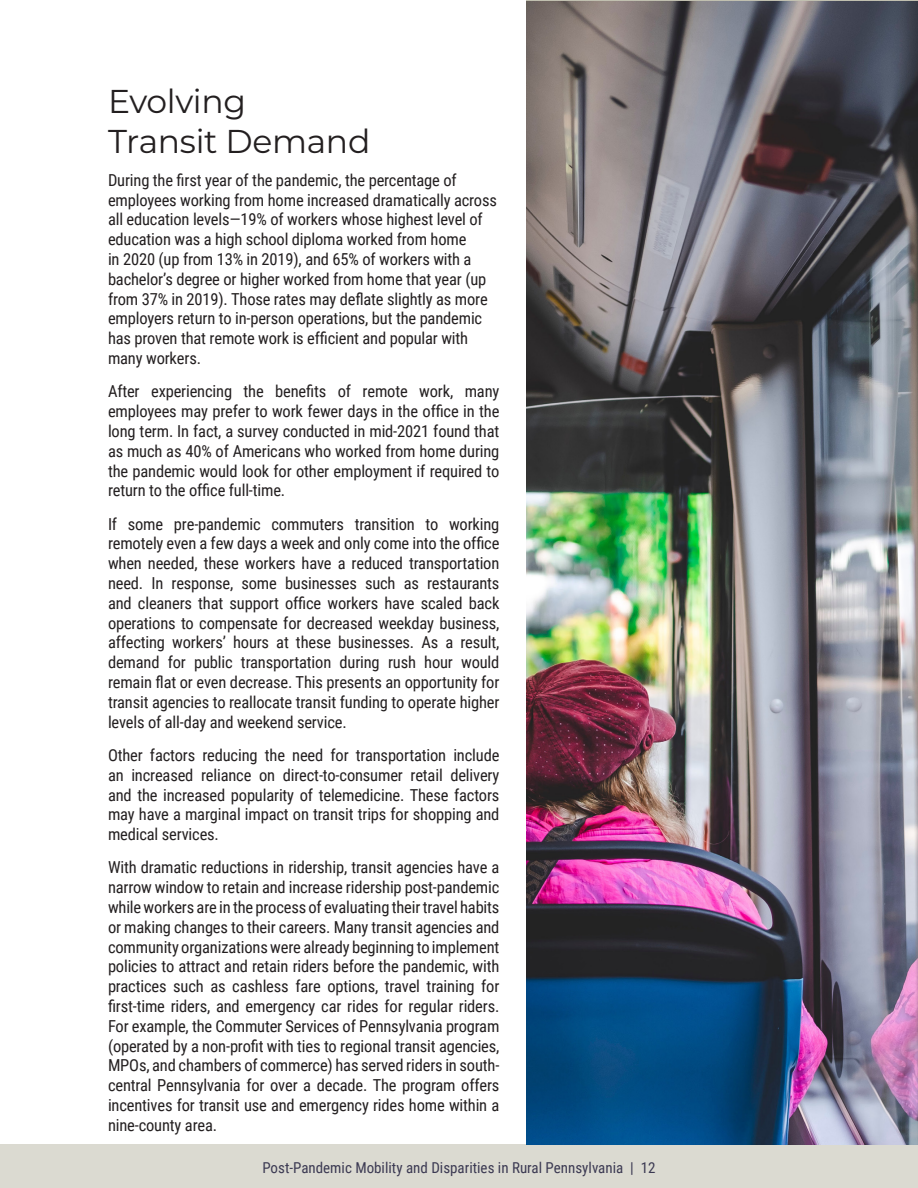
<style>
.page{position:relative;width:918px;height:1188px;background:#fff}
.page>*{position:absolute;margin:0;border:0;box-sizing:border-box;transform-origin:0 0}
.t1{font:33px/39.6px "Montserrat";letter-spacing:-.01em;color:#231f20}
.t2{font:16.5px/19.8px "Roboto Condensed";letter-spacing:-.01em;color:#231f20;text-align:justify}
.t3{font:15px "Roboto Condensed";color:#3b3952}
</style>
<div class="page">
<div style="left:0;top:1145px;width:918px;height:43px;background:#dbdad1"></div>
<img style="left:526px;top:1px;width:392px;height:1144px">
<h1 class="t1" style="left:108px;top:80px;width:264px">Evolving<br>Transit Demand</h1>
<p class="t2" style="left:108px;top:169px;width:390px;text-align:left">During the first year of the pandemic, the percentage of employees working from home increased dramatically across all education levels—19% of workers whose highest level of education was a high school diploma worked from home<br>in 2020 (up from 13% in 2019), and 65% of workers with a bachelor’s degree or higher worked from home that year (up from 37% in 2019). Those rates may deflate slightly as more employers return to in-person operations, but the pandemic has proven that remote work is efficient and popular with many workers.</p>
<p class="t2" style="left:108px;top:381px;width:393px">After experiencing the benefits of remote work, many employees may prefer to work fewer days in the office in the long term. In fact, a survey conducted in mid-2021 found that as much as 40% of Americans who worked from home during the pandemic would look for other employment if required to return to the office full-time.</p>
<p class="t2" style="left:108px;top:513px;width:393px">If some pre-pandemic commuters transition to working remotely even a few days a week and only come into the office when needed, these workers have a reduced transportation need. In response, some businesses such as restaurants and cleaners that support office workers have scaled back operations to compensate for decreased weekday business, affecting workers’ hours at these businesses. As a result, demand for public transportation during rush hour would remain flat or even decrease. This presents an opportunity for transit agencies to reallocate transit funding to operate higher levels of all-day and weekend service.</p>
<p class="t2" style="left:108px;top:745px;width:393px">Other factors reducing the need for transportation include an increased reliance on direct-to-consumer retail delivery and the increased popularity of telemedicine. These factors may have a marginal impact on transit trips for shopping and medical services.</p>
<p class="t2" style="left:108px;top:857px;width:393px">With dramatic reductions in ridership, transit agencies have a narrow window to retain and increase ridership post-pandemic while workers are in the process of evaluating their travel habits or making changes to their careers. Many transit agencies and community organizations were already beginning to implement policies to attract and retain riders before the pandemic, with practices such as cashless fare options, travel training for first-time riders, and emergency car rides for regular riders.<br>For example, the Commuter Services of Pennsylvania program (operated by a non-profit with ties to regional transit agencies, MPOs, and chambers of commerce) has served riders in south&shy;central Pennsylvania for over a decade. The program offers incentives for transit use and emergency rides home within a nine-county area.</p>
<p class="t3" style="left:262px;top:1157px;width:395px">Post-Pandemic Mobility and Disparities in Rural Pennsylvania | 12</p>
</div>
